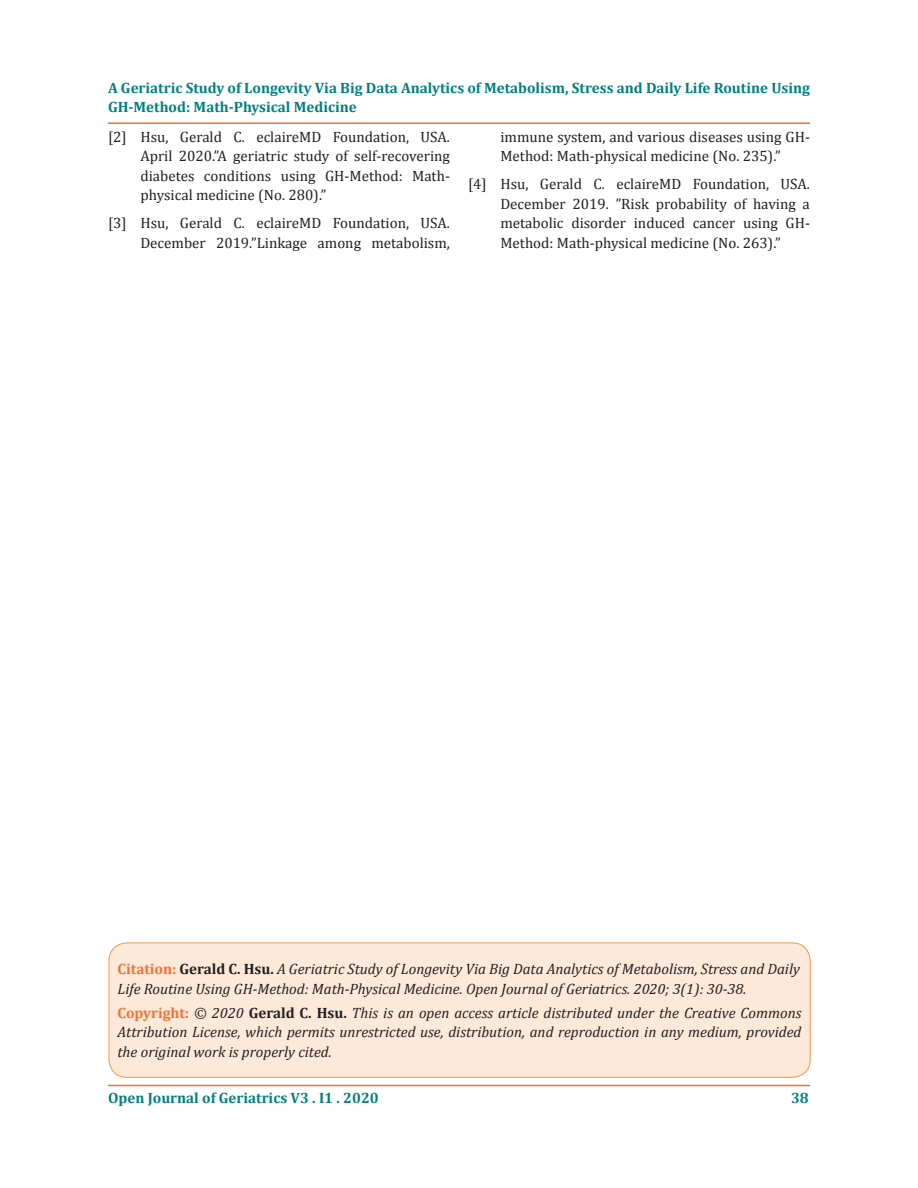
<style>
.page{position:relative;width:918px;height:1188px;background:#fff}
.page>*{position:absolute;margin:0;border:0;box-sizing:border-box;transform-origin:0 0}
.Default{font:15px/19.5px "Cambria";color:#231f20;text-align:justify}
.t1{font:italic 15px/19.5px "Cambria";color:#231f20}
.t2{font:700 15px/19.5px "Cambria";color:#008080}
.s1{font-weight:700;font-style:normal;color:#f37131}
.s2{font-weight:700;font-style:normal}
</style>
<div class="page">
<hr style="left:108px;top:1085px;width:702px;height:1px;background:#f37131">
<hr style="left:108px;top:122px;width:702px;height:2px;background:#f37131">
<div style="left:109px;top:943px;width:701px;height:134px;background:#fde9d9;border-radius:18px"></div>
<div style="left:109px;top:943px;width:702px;height:135px;border:1px solid #f79646;border-radius:18px"></div>
<p class="t2" style="left:108px;top:77px;width:703px">A Geriatric Study of Longevity Via Big Data Analytics of Metabolism, Stress and Daily Life Routine Using<br>GH-Method: Math-Physical Medicine</p>
<p class="Default" style="left:140px;top:127px;width:311px;text-indent:-32px">[2] Hsu, Gerald C. eclaireMD Foundation, USA.<br>April 2020.”A geriatric study of self-recovering diabetes conditions using GH-Method: Math&shy;physical medicine (No. 280).”</p>
<p class="Default" style="left:108px;top:213px;width:343px;text-align:right">[3] Hsu, Gerald C. eclaireMD Foundation, USA.<br>December 2019.”Linkage among metabolism,</p>
<p class="Default" style="left:500px;top:127px;width:311px">immune system, and various diseases using GH-<br>Method: Math-physical medicine (No. 235).”</p>
<p class="Default" style="left:500px;top:174px;width:311px;text-indent:-32px">[4] Hsu, Gerald C. eclaireMD Foundation, USA.<br>December 2019. ”Risk probability of having a metabolic disorder induced cancer using GH-Method: Math-physical medicine (No. 263).”</p>
<p class="t1" style="left:118px;top:959px;width:684px"><span class="s1">Citation:</span> <span class="s2">Gerald C. Hsu.</span> A Geriatric Study of Longevity Via Big Data Analytics of Metabolism, Stress and Daily<br>Life Routine Using GH-Method: Math-Physical Medicine. Open Journal of Geriatrics. 2020; 3(1): 30-38.</p>
<p class="t1" style="left:118px;top:1002px;width:685px;text-align:justify"><span class="s1">Copyright:</span> © 2020 <span class="s2">Gerald C. Hsu.</span> This is an open access article distributed under the Creative Commons Attribution License, which permits unrestricted use, distribution, and reproduction in any medium, provided the original work is properly cited.</p>
<p class="t2" style="left:108px;top:1087px;width:272px">Open Journal of Geriatrics V3 . I1 . 2020</p>
<p class="t2" style="left:791px;top:1087px;width:19px">38</p>
</div>
